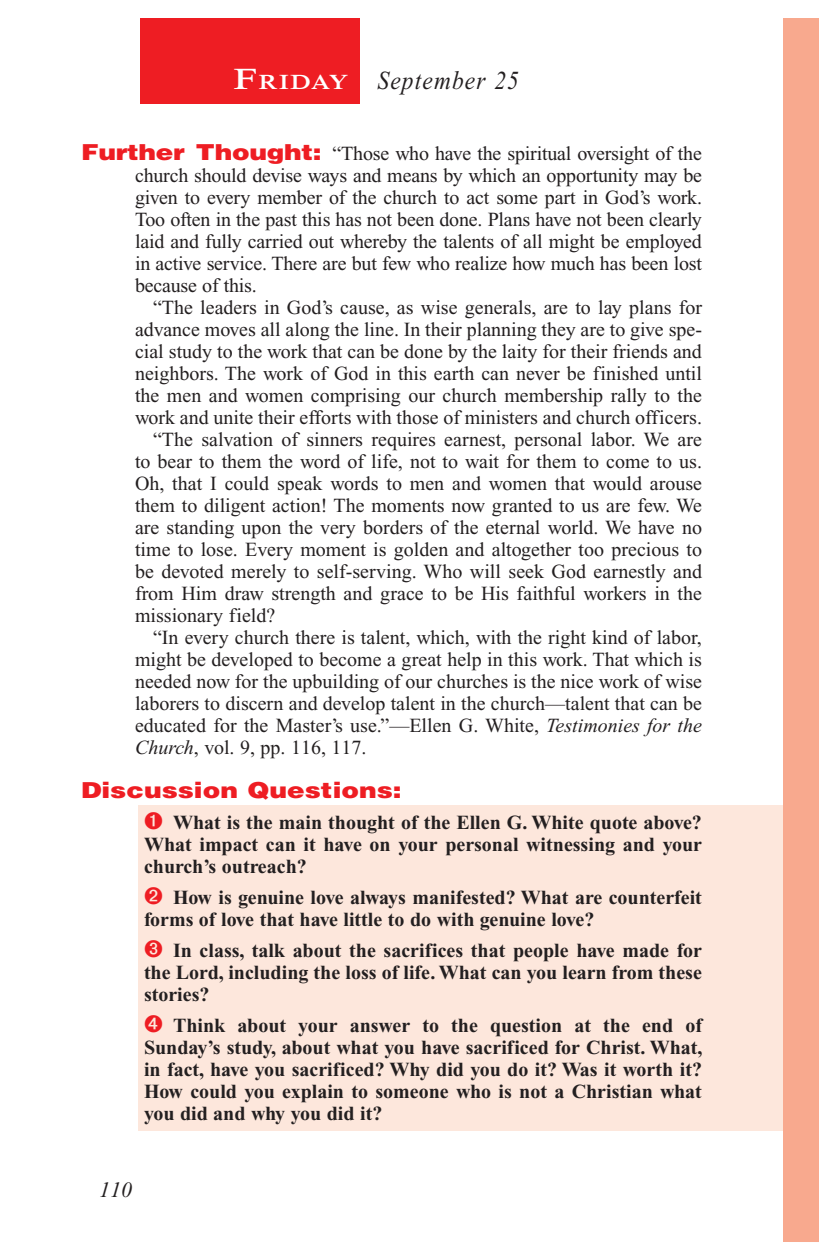
<style>
.page{position:relative;width:819px;height:1260px;background:#fff}
.page>*{position:absolute;margin:0;border:0;box-sizing:border-box;transform-origin:0 0}
.Lesson_Dates{font:italic 26px "Times New Roman PS Std";letter-spacing:.05em;color:#231f20;scale:.9 1}
.Question{font:900 22px "Helvetica LT Std";color:#ee1d23;scale:1.2 1}
.t1{font:italic 22px "Times New Roman PS Std";color:#231f20}
.Daily_Header{font:600 21px "Times NRMT Std";letter-spacing:.035em;color:#fff;scale:1.1 1}
.Body{font:20px/22px "Times New Roman PS Std";color:#231f20;text-align:justify}
.Numbered_Bullet_List{font:700 20px/22px "Times New Roman PS Std";color:#231f20;text-align:justify}
.Question_NO_SB{font:20px/22px "Times New Roman PS Std";letter-spacing:-.01em;color:#231f20;text-align:justify}
.s1{font-size:30px}
.s2{font-family:"Helvetica LT Std";font-weight:900;font-size:22px;color:#ee1d23}
.s3{font-style:italic}
</style>
<div class="page">
<div style="left:783px;top:18px;width:36px;height:1224px;background:#f8a98e"></div>
<div style="left:140px;top:18px;width:220px;height:86px;background:#ee1d23"></div>
<div style="left:139px;top:806px;width:644px;height:325px;background:#fde7dc"></div>
<p class="Daily_Header" style="left:234px;top:70px;width:106px"><span class="s1">F</span>riday</p>
<p class="Lesson_Dates" style="left:378px;top:66px;width:159px">September 25</p>
<p class="Question_NO_SB" style="left:135px;top:142px;width:569px;text-indent:-54px"><span class="s2">Further Thought:</span> “Those who have the spiritual oversight of the church should devise ways and means by which an opportunity may be given to every member of the church to act some part in God’s work.<br>Too often in the past this has not been done. Plans have not been clearly laid and fully carried out whereby the talents of all might be employed in active service. There are but few who realize how much has been lost because of this.</p>
<p class="Body" style="left:135px;top:296px;width:569px;text-indent:18px">“The leaders in God’s cause, as wise generals, are to lay plans for advance moves all along the line. In their planning they are to give spe&shy;cial study to the work that can be done by the laity for their friends and neighbors. The work of God in this earth can never be finished until the men and women comprising our church membership rally to the work and unite their efforts with those of ministers and church officers.</p>
<p class="Body" style="left:135px;top:428px;width:569px;text-indent:18px">“The salvation of sinners requires earnest, personal labor. We are to bear to them the word of life, not to wait for them to come to us.<br>Oh, that I could speak words to men and women that would arouse them to diligent action! The moments now granted to us are few. We are standing upon the very borders of the eternal world. We have no time to lose. Every moment is golden and altogether too precious to be devoted merely to self-serving. Who will seek God earnestly and from Him draw strength and grace to be His faithful workers in the missionary field?</p>
<p class="Body" style="left:135px;top:626px;width:569px;text-indent:18px">“In every church there is talent, which, with the right kind of labor, might be developed to become a great help in this work. That which is needed now for the upbuilding of our churches is the nice work of wise laborers to discern and develop talent in the church—talent that can be educated for the Master’s use.”—Ellen G. White, <span class="s3">Testimonies for the Church</span>, vol. 9, pp. 116, 117.</p>
<p class="Question" style="left:81px;top:776px;width:269px">Discussion Questions:</p>
<p class="Numbered_Bullet_List" style="left:144px;top:811px;width:560px;text-indent:29px">What is the main thought of the Ellen G. White quote above?<br>What impact can it have on your personal witnessing and your church’s outreach?</p>
<p class="Numbered_Bullet_List" style="left:144px;top:886px;width:559px;text-indent:29px">How is genuine love always manifested? What are counterfeit forms of love that have little to do with genuine love?</p>
<p class="Numbered_Bullet_List" style="left:144px;top:939px;width:559px;text-indent:29px">In class, talk about the sacrifices that people have made for the Lord, including the loss of life. What can you learn from these stories?</p>
<p class="Numbered_Bullet_List" style="left:144px;top:1014px;width:560px;text-indent:29px">Think about your answer to the question at the end of Sunday’s study, about what you have sacrificed for Christ. What, in fact, have you sacrificed? Why did you do it? Was it worth it?<br>How could you explain to someone who is not a Christian what you did and why you did it?</p>
<p class="t1" style="left:99px;top:1178px;width:34px">110</p>
</div>
